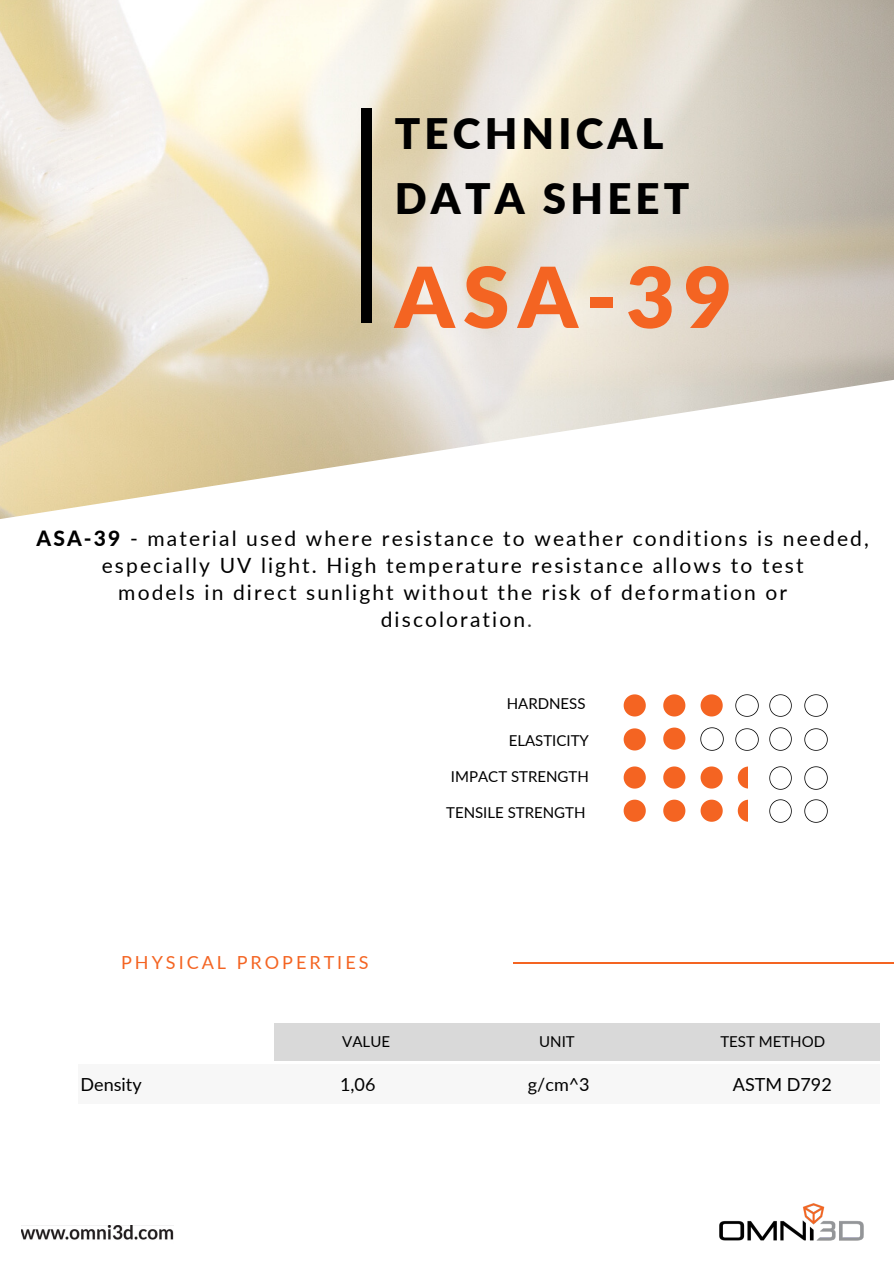
<style>
.page{position:relative;width:894px;height:1264px;background:#fff}
.page>*{position:absolute;margin:0;border:0;box-sizing:border-box;transform-origin:0 0}
.t1{font:900 84px "Lato";color:#f46422}
.t2{font:900 42px/64.8px "Lato";letter-spacing:.1em;color:#000}
.t3{font:21px/27px "Lato";letter-spacing:.1em;color:#000;text-align:center}
.t4{font:18px "Lato";color:#000}
.t5{font:18px "Lato";letter-spacing:.165em;color:#f46422}
.t6{font:15px "Lato";color:#000}
.s1{font-weight:800}
.s2{color:#424141}
</style>
<div class="page">
<img style="left:0;top:0;width:893px;height:519px">
<div style="left:361px;top:108px;width:10px;height:214px;background:#000"></div>
<img style="left:719px;top:1203px;width:145px;height:38px">
<hr style="left:513px;top:962px;width:380px;height:1px;background:#f46422">
<img style="left:22px;top:1225px;width:152px;height:15px">
<svg style="left:700px;top:694px;width:22px;height:22px"></svg>
<svg style="left:623px;top:728px;width:22px;height:22px"></svg>
<svg style="left:623px;top:694px;width:22px;height:22px"></svg>
<svg style="left:663px;top:694px;width:22px;height:22px"></svg>
<svg style="left:663px;top:727px;width:22px;height:22px"></svg>
<svg style="left:623px;top:766px;width:22px;height:22px"></svg>
<svg style="left:663px;top:766px;width:22px;height:22px"></svg>
<svg style="left:700px;top:766px;width:22px;height:22px"></svg>
<svg style="left:737px;top:766px;width:11px;height:22px"></svg>
<svg style="left:623px;top:799px;width:22px;height:22px"></svg>
<svg style="left:663px;top:799px;width:22px;height:22px"></svg>
<svg style="left:700px;top:799px;width:22px;height:22px"></svg>
<img style="left:735px;top:694px;width:23px;height:23px">
<div style="left:78px;top:1064px;width:801px;height:40px;background:#f1f1f1"></div>
<img style="left:769px;top:694px;width:22px;height:23px">
<img style="left:804px;top:694px;width:23px;height:23px">
<img style="left:700px;top:727px;width:23px;height:23px">
<img style="left:735px;top:728px;width:23px;height:23px">
<img style="left:769px;top:727px;width:22px;height:23px">
<img style="left:804px;top:728px;width:23px;height:23px">
<img style="left:769px;top:766px;width:22px;height:23px">
<img style="left:804px;top:766px;width:23px;height:23px">
<img style="left:769px;top:799px;width:22px;height:23px">
<img style="left:804px;top:799px;width:23px;height:23px">
<svg style="left:737px;top:799px;width:11px;height:22px"></svg>
<h2 class="t2" style="left:394px;top:101px;width:296px">TECHNICAL<br>DATA SHEET</h2>
<h1 class="t1" style="left:394px;top:245px;width:339px">ASA-39</h1>
<p class="t3" style="left:37px;top:524px;width:833px"><span class="s1">ASA-39</span> - material used where resistance to weather conditions is needed, especially UV light. High temperature resistance allows to test<br>models in direct sunlight without the risk of deformation or<br>discoloration<span class="s2">.</span></p>
<p class="t5" style="left:121px;top:951px;width:249px">PHYSICAL PROPERTIES</p>
<p class="t6" style="left:506px;top:694px;width:80px">HARDNESS</p>
<p class="t6" style="left:508px;top:731px;width:82px">ELASTICITY</p>
<p class="t6" style="left:451px;top:767px;width:139px">IMPACT STRENGTH</p>
<p class="t6" style="left:446px;top:803px;width:141px">TENSILE STRENGTH</p>
<p class="t6" style="left:342px;top:1032px;width:49px">VALUE</p>
<p class="t6" style="left:539px;top:1032px;width:37px">UNIT</p>
<p class="t6" style="left:720px;top:1032px;width:106px">TEST METHOD</p>
<p class="t4" style="left:80px;top:1073px;width:63px">Density</p>
<p class="t4" style="left:340px;top:1073px;width:37px">1,06</p>
<p class="t4" style="left:527px;top:1073px;width:63px">g/cm^3</p>
<p class="t4" style="left:732px;top:1073px;width:100px">ASTM D792</p>
</div>
